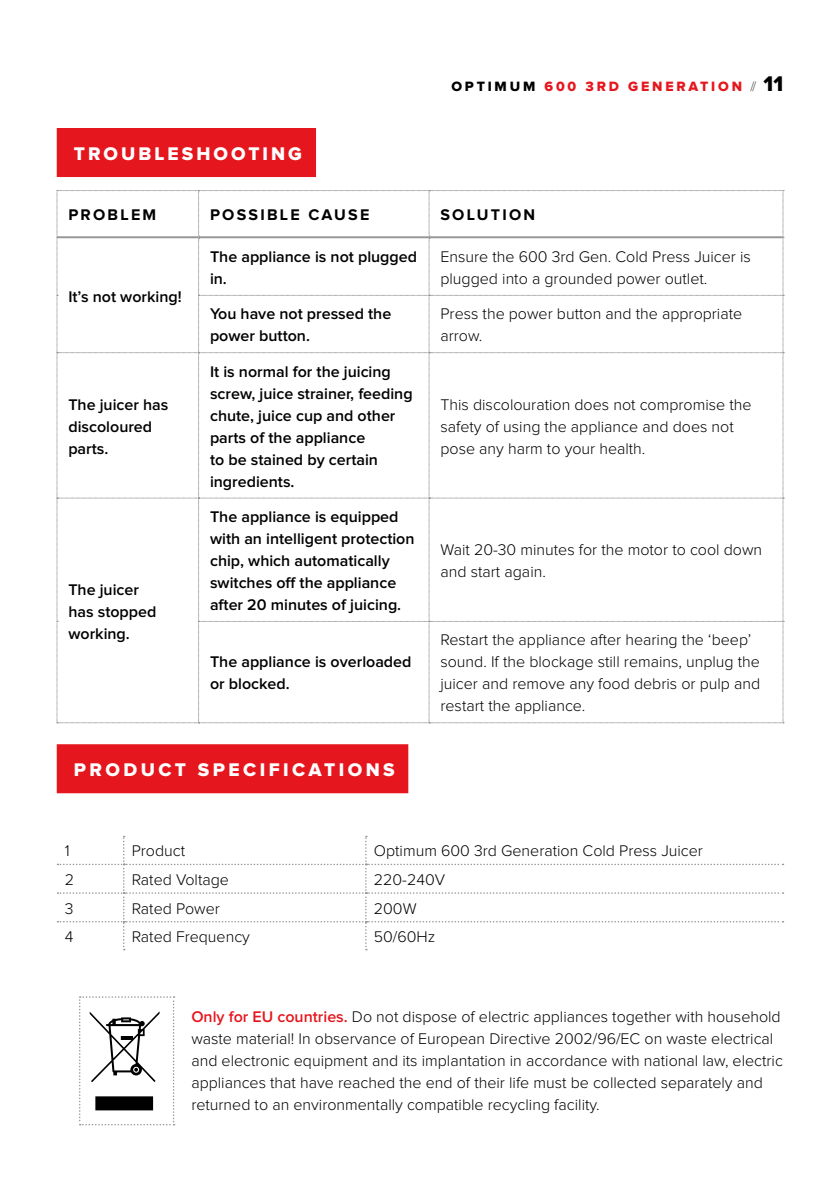
<style>
.page{position:relative;width:840px;height:1191px;background:#fff}
.page>*{position:absolute;margin:0;border:0;box-sizing:border-box;transform-origin:0 0}
.t1{font:19px "Proxima Nova Extrabld";letter-spacing:.18em;color:#fff}
.t2{font:19px "Proxima Nova Extrabld";letter-spacing:.16em;color:#fff}
.t3{font:300 16px/22px "Proxima Nova";color:#000}
.t4{font:600 16px/22px "Proxima Nova";color:#000}
.t5{font:700 16px "Proxima Nova";letter-spacing:.14em;color:#000}
.t6{font:14px "Proxima Nova Extrabld";letter-spacing:.2em;color:#e5161d}
.s1{color:#000}
.s2{font-family:"Proxima Nova";font-weight:100;color:#000}
.s3{font-size:22px;color:#000}
.s4{font-weight:600;color:#e5161d}
</style>
<div class="page">
<div style="left:57px;top:128px;width:259px;height:49px;background:#e5161d"></div>
<svg style="left:57px;top:190px;width:726px;height:533px"></svg>
<hr style="left:57px;top:236px;width:141px;height:2px;background:#979899">
<hr style="left:198px;top:236px;width:231px;height:2px;background:#979899">
<hr style="left:429px;top:236px;width:353px;height:2px;background:#979899">
<div style="left:57px;top:744px;width:351px;height:49px;background:#e5161d"></div>
<svg style="left:57px;top:835px;width:726px;height:115px"></svg>
<svg style="left:79px;top:996px;width:95px;height:129px"></svg>
<p class="t2" style="left:74px;top:145px;width:230px">TROUBLESHOOTING</p>
<p class="t6" style="left:451px;top:80px;width:333px"><span class="s1">OPTIMUM</span> 600 3RD GENERATION <span class="s2">//</span> <span class="s3">11</span></p>
<p class="t5" style="left:68px;top:208px;width:89px">PROBLEM</p>
<p class="t5" style="left:210px;top:208px;width:161px">POSSIBLE CAUSE</p>
<p class="t5" style="left:440px;top:208px;width:96px">SOLUTION</p>
<p class="t4" style="left:68px;top:286px;width:115px">It’s not working!</p>
<p class="t4" style="left:68px;top:394px;width:101px">The juicer has discoloured parts.</p>
<p class="t4" style="left:68px;top:579px;width:89px">The juicer has stopped working.</p>
<p class="t4" style="left:210px;top:246px;width:208px">The appliance is not plugged in.</p>
<p class="t3" style="left:440px;top:246px;width:312px">Ensure the 600 3rd Gen. Cold Press Juicer is plugged into a grounded power outlet.</p>
<p class="t4" style="left:210px;top:304px;width:183px">You have not pressed the power button.</p>
<p class="t3" style="left:440px;top:304px;width:303px">Press the power button and the appropriate arrow.</p>
<p class="t4" style="left:210px;top:361px;width:204px">It is normal for the juicing screw, juice strainer, feeding chute, juice cup and other parts of the appliance<br>to be stained by certain ingredients.</p>
<p class="t4" style="left:210px;top:506px;width:206px">The appliance is equipped with an intelligent protection chip, which automatically switches off the appliance after 20 minutes of juicing.</p>
<p class="t4" style="left:210px;top:652px;width:203px">The appliance is overloaded or blocked.</p>
<p class="t3" style="left:440px;top:394px;width:312px">This discolouration does not compromise the safety of using the appliance and does not pose any harm to your health.</p>
<p class="t3" style="left:440px;top:539px;width:323px">Wait 20-30 minutes for the motor to cool down and start again.</p>
<p class="t3" style="left:440px;top:630px;width:321px">Restart the appliance after hearing the ‘beep’ sound. If the blockage still remains, unplug the juicer and remove any food debris or pulp and restart the appliance.</p>
<p class="t1" style="left:74px;top:761px;width:322px">PRODUCT SPECIFICATIONS</p>
<p class="t3" style="left:65px;top:840px;width:6px">1</p>
<p class="t3" style="left:132px;top:840px;width:55px">Product</p>
<p class="t3" style="left:373px;top:840px;width:330px">Optimum 600 3rd Generation Cold Press Juicer</p>
<p class="t3" style="left:65px;top:869px;width:11px">2</p>
<p class="t3" style="left:132px;top:869px;width:99px">Rated Voltage</p>
<p class="t3" style="left:373px;top:869px;width:73px">220-240V</p>
<p class="t3" style="left:65px;top:898px;width:10px">3</p>
<p class="t3" style="left:132px;top:898px;width:89px">Rated Power</p>
<p class="t3" style="left:373px;top:898px;width:44px">200W</p>
<p class="t3" style="left:65px;top:926px;width:10px">4</p>
<p class="t3" style="left:132px;top:926px;width:120px">Rated Frequency</p>
<p class="t3" style="left:373px;top:926px;width:63px">50/60Hz</p>
<p class="t3" style="left:191px;top:1006px;width:592px"><span class="s4">Only for EU countries.</span> Do not dispose of electric appliances together with household waste material! In observance of European Directive 2002/96/EC on waste electrical and electronic equipment and its implantation in accordance with national law, electric appliances that have reached the end of their life must be collected separately and returned to an environmentally compatible recycling facility.</p>
</div>
